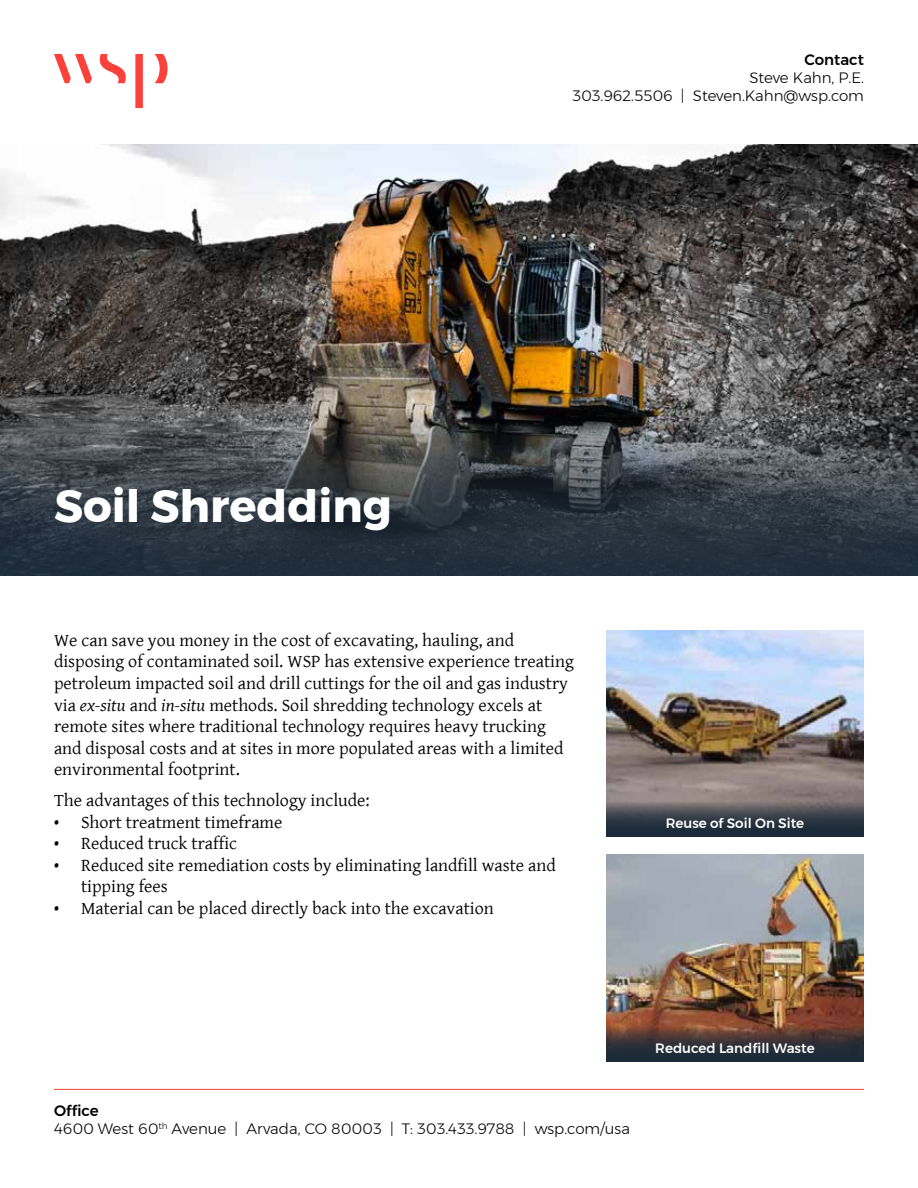
<style>
.page{position:relative;width:918px;height:1188px;background:#fff}
.page>*{position:absolute;margin:0;border:0;box-sizing:border-box;transform-origin:0 0}
.t1{font:700 45px "Montserrat";color:#fff}
.t2{font:18px/21.6px "Gentium Basic";color:#000}
.t3{font:300 15px/18px "Montserrat";color:#000;text-align:right}
.t4{font:500 15px "Montserrat";color:#000}
.t5{font:500 13.5px "Montserrat";color:#fff}
.s1{font-style:italic}
.s2{font-weight:500}
</style>
<div class="page">
<img style="left:606px;top:855px;width:258px;height:171px">
<img style="left:606px;top:630px;width:258px;height:171px">
<img style="left:0;top:144px;width:918px;height:270px">
<svg style="left:0;top:414px;width:918px;height:162px;background:#394047"></svg>
<svg style="left:155px;top:54px;width:13px;height:29px"></svg>
<svg style="left:54px;top:54px;width:38px;height:29px"></svg>
<svg style="left:135px;top:54px;width:8px;height:54px"></svg>
<svg style="left:100px;top:54px;width:26px;height:29px"></svg>
<svg style="left:606px;top:801px;width:258px;height:36px;background:#3e444d"></svg>
<svg style="left:606px;top:1026px;width:258px;height:36px;background:#3d3436"></svg>
<hr style="left:54px;top:1089px;width:810px;height:1px;background:#ef462a">
<h1 class="t1" style="left:54px;top:470px;width:339px">Soil Shredding</h1>
<p class="t4" style="left:805px;top:47px;width:61px">Contact</p>
<p class="t3" style="left:572px;top:68px;width:293px">Steve Kahn, P.E.<br>303.962.5506 | Steven.Kahn@wsp.com</p>
<p class="t2" style="left:54px;top:629px;width:521px">We can save you money in the cost of excavating, hauling, and disposing of contaminated soil. WSP has extensive experience treating petroleum impacted soil and drill cuttings for the oil and gas industry via <span class="s1">ex-situ</span> and <span class="s1">in-situ</span> methods. Soil shredding technology excels at remote sites where traditional technology requires heavy trucking and disposal costs and at sites in more populated areas with a limited environmental footprint.</p>
<p class="t2" style="left:54px;top:789px;width:317px">The advantages of this technology include:</p>
<p class="t2" style="left:54px;top:810px;width:230px">• Short treatment timeframe</p>
<p class="t2" style="left:54px;top:832px;width:185px">• Reduced truck traffic</p>
<p class="t2" style="left:81px;top:854px;width:476px;text-indent:-27px">• Reduced site remediation costs by eliminating landfill waste and tipping fees</p>
<p class="t2" style="left:54px;top:897px;width:441px">• Material can be placed directly back into the excavation</p>
<p class="t5" style="left:666px;top:813px;width:140px">Reuse of Soil On Site</p>
<p class="t3" style="left:54px;top:1101px;width:577px;text-align:left"><span class="s2">Office<br></span>4600 West 60<sup>th</sup> Avenue | Arvada, CO 80003 | T: 303.433.9788 | wsp.com/usa</p>
<p class="t5" style="left:655px;top:1038px;width:161px">Reduced Landfill Waste</p>
</div>
